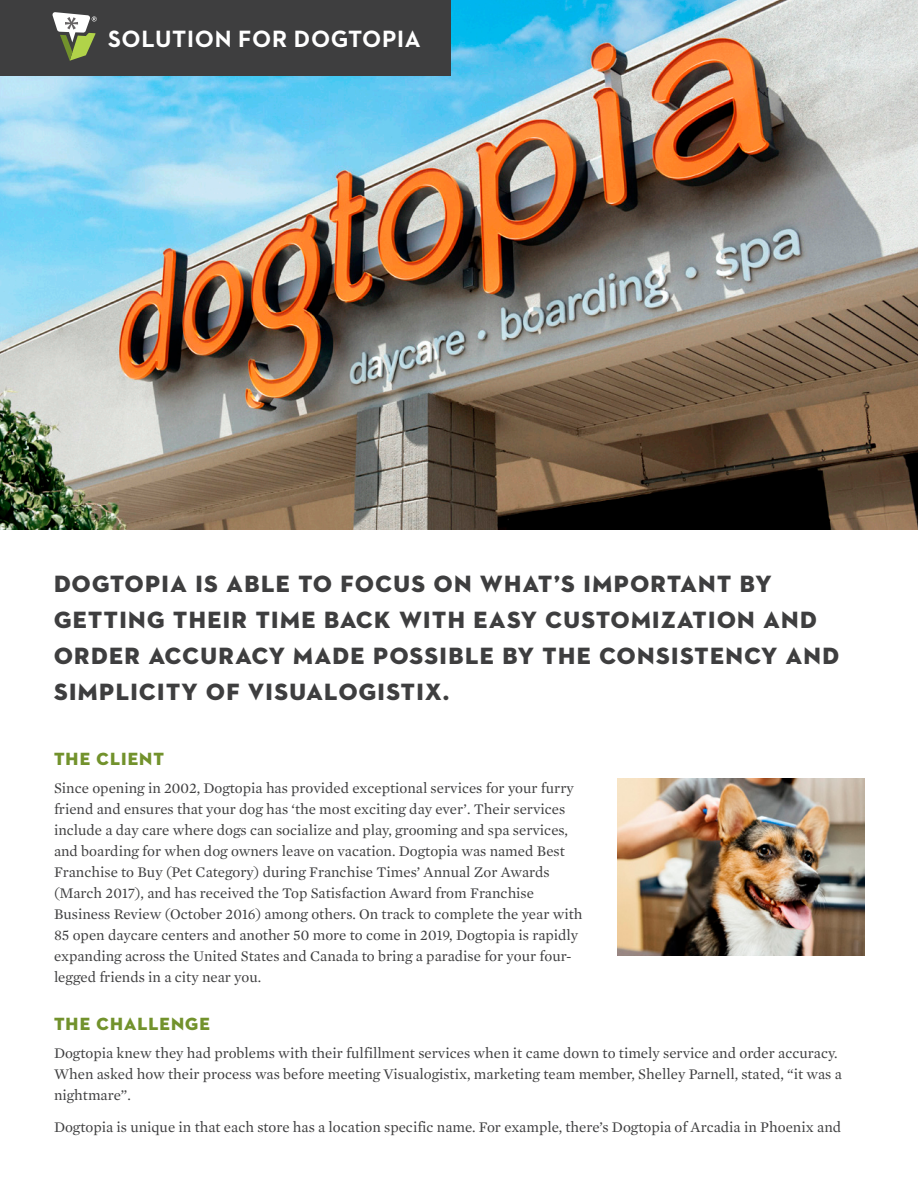
<style>
.page{position:relative;width:918px;height:1188px;background:#fff}
.page>*{position:absolute;margin:0;border:0;box-sizing:border-box;transform-origin:0 0}
.t1{font:24px/36px "Neutraface 2 Display Titling";letter-spacing:.06em;color:#3e3e3f}
.Corner_Title{font:700 24px "Neutraface 2 Text";letter-spacing:.03em;color:#fff}
.Subheader{font:18px "Neutraface 2 Display Titling";letter-spacing:.06em;color:#72922c}
.t2{font:15px/21px "Mercury Text G1 Roman";color:#3e3e3f}
</style>
<div class="page">
<img style="left:0;top:0;width:918px;height:529px">
<div style="left:0;top:0;width:450px;height:75px;background:#3e3e3f"></div>
<img style="left:617px;top:779px;width:247px;height:177px">
<svg style="left:52px;top:12px;width:45px;height:49px"></svg>
<p class="Corner_Title" style="left:108px;top:23px;width:314px">SOLUTION FOR DOGTOPIA</p>
<p class="t1" style="left:54px;top:566px;width:787px">DOGTOPIA IS ABLE TO FOCUS ON WHAT’S IMPORTANT BY GETTING THEIR TIME BACK WITH EASY CUSTOMIZATION AND ORDER ACCURACY MADE POSSIBLE BY THE CONSISTENCY AND SIMPLICITY OF VISUALOGISTIX.</p>
<p class="Subheader" style="left:54px;top:748px;width:112px">THE CLIENT</p>
<p class="t2" style="left:54px;top:777px;width:530px">Since opening in 2002, Dogtopia has provided exceptional services for your furry friend and ensures that your dog has ‘the most exciting day ever’. Their services include a day care where dogs can socialize and play, grooming and spa services, and boarding for when dog owners leave on vacation. Dogtopia was named Best Franchise to Buy (Pet Category) during Franchise Times’ Annual Zor Awards (March 2017), and has received the Top Satisfaction Award from Franchise Business Review (October 2016) among others. On track to complete the year with 85 open daycare centers and another 50 more to come in 2019, Dogtopia is rapidly expanding across the United States and Canada to bring a paradise for your four&shy;legged friends in a city near you.</p>
<p class="Subheader" style="left:54px;top:1013px;width:157px">THE CHALLENGE</p>
<p class="t2" style="left:54px;top:1043px;width:789px">Dogtopia knew they had problems with their fulfillment services when it came down to timely service and order accuracy.<br>When asked how their process was before meeting Visualogistix, marketing team member, Shelley Parnell, stated, “it was a nightmare”.</p>
<p class="t2" style="left:54px;top:1116px;width:789px">Dogtopia is unique in that each store has a location specific name. For example, there’s Dogtopia of Arcadia in Phoenix and</p>
</div>
